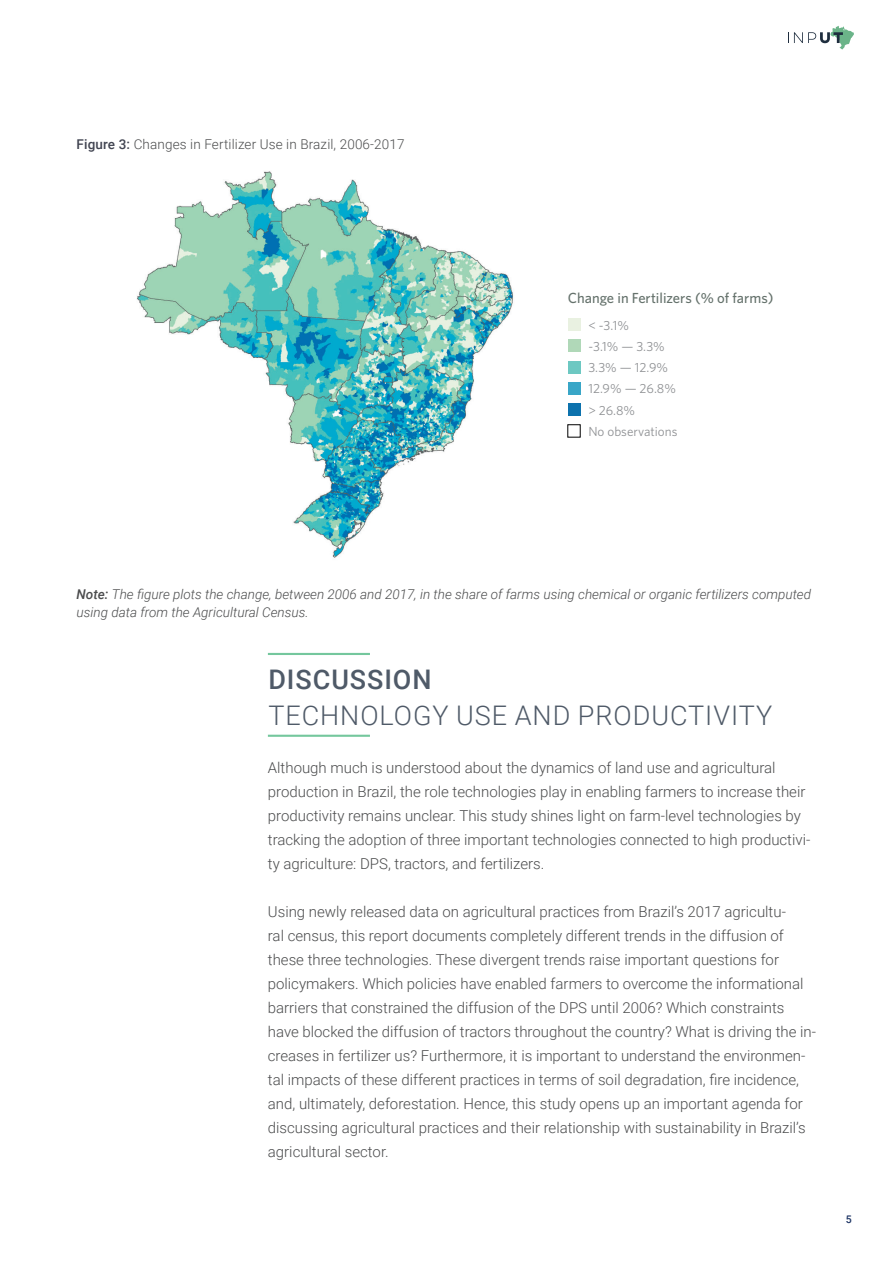
<style>
.page{position:relative;width:893px;height:1263px;background:#fff}
.page>*{position:absolute;margin:0;border:0;box-sizing:border-box;transform-origin:0 0}
.Tit_Seção{font:300 27px/36px "Roboto";letter-spacing:.035em;color:#4f5a68}
.Texto{font:300 15px/24px "Roboto";color:#4b4c4d}
.t1{font:500 14.55px "Whitney";color:#65726c}
.Nota{font:italic 300 13.5px/18px "Roboto";color:#4b4c4d}
.Legenda{font:300 13.5px "Roboto";letter-spacing:.01em;color:#4b4c4d}
.t2{font:13.2px/21.3px "Whitney";color:#8f9194}
.t3{font:500 10.5px "Roboto";color:#1d3464}
.s1{font-weight:500;color:#414451}
.s2{font-weight:500}
</style>
<div class="page">
<svg style="left:788px;top:26px;width:66px;height:24px"></svg>
<img style="left:137px;top:171px;width:444px;height:387px">
<div style="left:568px;top:318px;width:12px;height:13px;background:#e9f1e1"></div>
<div style="left:568px;top:340px;width:12px;height:12px;background:#b0d8b8"></div>
<div style="left:568px;top:361px;width:12px;height:12px;background:#6dc8c2"></div>
<div style="left:568px;top:382px;width:12px;height:13px;background:#39a6c7"></div>
<div style="left:568px;top:403px;width:12px;height:13px;background:#0d72ad"></div>
<div style="left:127px;top:469px;width:144px;height:99px;background:#fff"></div>
<hr style="left:268px;top:653px;width:102px;height:2px;background:#74c79d">
<hr style="left:268px;top:735px;width:102px;height:2px;background:#74c79d">
<p class="Legenda" style="left:77px;top:135px;width:329px"><span class="s1">Figure 3:</span> Changes in Fertilizer Use in Brazil, 2006-2017</p>
<p class="t1" style="left:568px;top:289px;width:207px">Change in Fertilizers (% of farms)</p>
<p class="t2" style="left:588px;top:314px;width:91px">&lt; -3.1%<br>-3.1% — 3.3%<br>3.3% — 12.9%<br>12.9% — 26.8% &gt; 26.8%<br>No observations</p>
<p class="Nota" style="left:77px;top:585px;width:736px"><span class="s2">Note:</span> The figure plots the change, between 2006 and 2017, in the share of farms using chemical or organic fertilizers computed using data from the Agricultural Census.</p>
<p class="Tit_Seção" style="left:268px;top:660px;width:505px"><span class="s2">DISCUSSION<br></span>TECHNOLOGY USE AND PRODUCTIVITY</p>
<p class="Texto" style="left:268px;top:755px;width:544px">Although much is understood about the dynamics of land use and agricultural production in Brazil, the role technologies play in enabling farmers to increase their productivity remains unclear. This study shines light on farm-level technologies by tracking the adoption of three important technologies connected to high productivi&shy;ty agriculture: DPS, tractors, and fertilizers.</p>
<p class="Texto" style="left:268px;top:899px;width:550px">Using newly released data on agricultural practices from Brazil’s 2017 agricultu-<br>ral census, this report documents completely different trends in the diffusion of these three technologies. These divergent trends raise important questions for policymakers. Which policies have enabled farmers to overcome the informational barriers that constrained the diffusion of the DPS until 2006? Which constraints have blocked the diffusion of tractors throughout the country? What is driving the in&shy;creases in fertilizer us? Furthermore, it is important to understand the environmen&shy;tal impacts of these different practices in terms of soil degradation, fire incidence, and, ultimately, deforestation. Hence, this study opens up an important agenda for discussing agricultural practices and their relationship with sustainability in Brazil’s agricultural sector.</p>
<p class="t3" style="left:846px;top:1212px;width:7px">5</p>
</div>
